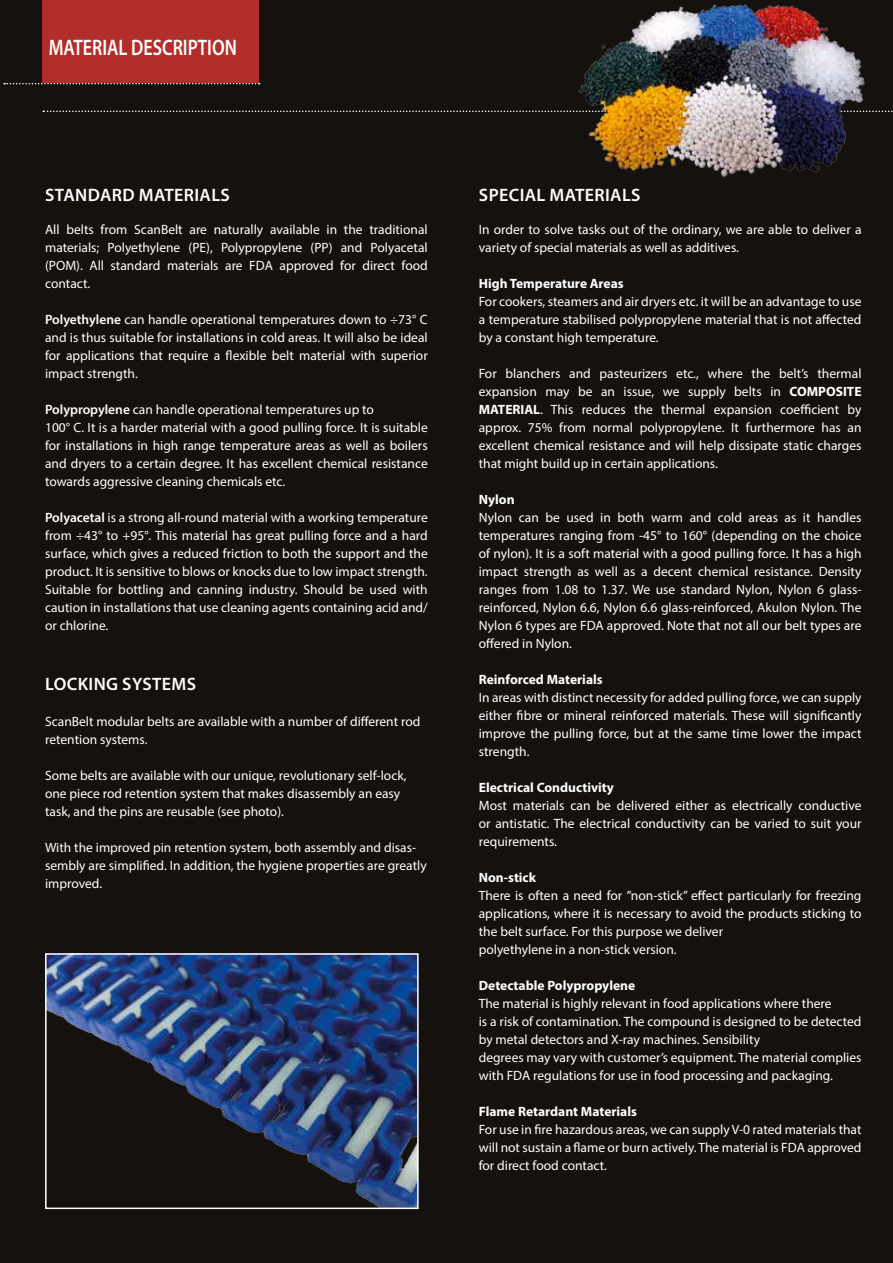
<style>
.page{position:relative;width:893px;height:1263px;background:#15110e}
.page>*{position:absolute;margin:0;border:0;box-sizing:border-box;transform-origin:0 0}
.t1{font:600 22.5px "Myriad Pro";color:#fff;scale:.8 1}
.t2{font:600 18px "Myriad Pro";letter-spacing:.02em;color:#fff}
.t3{font:13.5px/18px "Myriad Pro";color:#fff;text-align:justify}
.t4{font:700 13.5px "Myriad Pro";color:#fff}
.s1{font-weight:600}
.s2{font-weight:700}
</style>
<div class="page">
<div style="left:43px;top:0;width:216px;height:83px;background:#b12e2c"></div>
<svg style="left:4px;top:83px;width:256px;height:1px"></svg>
<svg style="left:43px;top:111px;width:850px;height:1px"></svg>
<img style="left:576px;top:4px;width:291px;height:173px">
<img style="left:48px;top:956px;width:368px;height:250px">
<div style="left:45px;top:953px;width:374px;height:256px;border:2px solid #fff"></div>
<h1 class="t1" style="left:49px;top:33px;width:237px">MATERIAL DESCRIPTION</h1>
<h2 class="t2" style="left:45px;top:184px;width:186px">STANDARD MATERIALS</h2>
<p class="t3" style="left:45px;top:220px;width:384px">All belts from ScanBelt are naturally available in the traditional materials; Polyethylene (PE), Polypropylene (PP) and Polyacetal (POM). All standard materials are FDA approved for direct food contact.</p>
<p class="t3" style="left:45px;top:310px;width:384px"><span class="s1">Polyethylene</span> can handle operational temperatures down to ÷73° C and is thus suitable for installations in cold areas. It will also be ideal for applications that require a flexible belt material with superior impact strength.</p>
<p class="t3" style="left:45px;top:400px;width:384px;text-align:left"><span class="s1">Polypropylene</span> can handle operational temperatures up to<br>100° C. It is a harder material with a good pulling force. It is suitable for installations in high range temperature areas as well as boilers and dryers to a certain degree. It has excellent chemical resistance towards aggressive cleaning chemicals etc.</p>
<p class="t3" style="left:45px;top:508px;width:384px"><span class="s1">Polyacetal</span> is a strong all-round material with a working temperature from ÷43° to +95°. This material has great pulling force and a hard surface, which gives a reduced friction to both the support and the product. It is sensitive to blows or knocks due to low impact strength.<br>Suitable for bottling and canning industry. Should be used with caution in installations that use cleaning agents containing acid and/ or chlorine.</p>
<h2 class="t2" style="left:45px;top:673px;width:152px">LOCKING SYSTEMS</h2>
<p class="t3" style="left:45px;top:713px;width:377px">ScanBelt modular belts are available with a number of different rod retention systems.</p>
<p class="t3" style="left:45px;top:767px;width:363px;text-align:left">Some belts are available with our unique, revolutionary self-lock, one piece rod retention system that makes disassembly an easy task, and the pins are reusable (see photo).</p>
<p class="t3" style="left:45px;top:839px;width:383px;text-align:left">With the improved pin retention system, both assembly and disas&shy;sembly are simplified. In addition, the hygiene properties are greatly improved.</p>
<h2 class="t2" style="left:479px;top:184px;width:163px">SPECIAL MATERIALS</h2>
<p class="t3" style="left:479px;top:220px;width:384px">In order to solve tasks out of the ordinary, we are able to deliver a variety of special materials as well as additives.</p>
<p class="t4" style="left:479px;top:275px;width:146px">High Temperature Areas</p>
<p class="t3" style="left:479px;top:292px;width:384px">For cookers, steamers and air dryers etc. it will be an advantage to use a temperature stabilised polypropylene material that is not affected by a constant high temperature.</p>
<p class="t3" style="left:479px;top:364px;width:384px">For blanchers and pasteurizers etc., where the belt’s thermal expansion may be an issue, we supply belts in <span class="s2">COMPOSITE MATERIAL</span>. This reduces the thermal expansion coefficient by approx. 75% from normal polypropylene. It furthermore has an excellent chemical resistance and will help dissipate static charges that might build up in certain applications.</p>
<p class="t4" style="left:479px;top:491px;width:37px">Nylon</p>
<p class="t3" style="left:479px;top:508px;width:384px">Nylon can be used in both warm and cold areas as it handles temperatures ranging from -45° to 160° (depending on the choice of nylon). It is a soft material with a good pulling force. It has a high impact strength as well as a decent chemical resistance. Density ranges from 1.08 to 1.37. We use standard Nylon, Nylon 6 glass&shy;reinforced, Nylon 6.6, Nylon 6.6 glass-reinforced, Akulon Nylon. The Nylon 6 types are FDA approved. Note that not all our belt types are offered in Nylon.</p>
<p class="t4" style="left:479px;top:671px;width:125px">Reinforced Materials</p>
<p class="t3" style="left:479px;top:688px;width:384px">In areas with distinct necessity for added pulling force, we can supply either fibre or mineral reinforced materials. These will significantly improve the pulling force, but at the same time lower the impact strength.</p>
<p class="t4" style="left:479px;top:779px;width:137px">Electrical Conductivity</p>
<p class="t3" style="left:479px;top:796px;width:384px">Most materials can be delivered either as electrically conductive or antistatic. The electrical conductivity can be varied to suit your requirements.</p>
<p class="t4" style="left:479px;top:869px;width:59px">Non-stick</p>
<p class="t3" style="left:479px;top:886px;width:384px;text-align:left">There is often a need for ”non-stick” effect particularly for freezing applications, where it is necessary to avoid the products sticking to the belt surface. For this purpose we deliver<br>polyethylene in a non-stick version.</p>
<p class="t4" style="left:479px;top:977px;width:158px">Detectable Polypropylene</p>
<p class="t3" style="left:479px;top:994px;width:384px;text-align:left">The material is highly relevant in food applications where there<br>is a risk of contamination. The compound is designed to be detected by metal detectors and X-ray machines. Sensibility<br>degrees may vary with customer’s equipment. The material complies with FDA regulations for use in food processing and packaging.</p>
<p class="t4" style="left:479px;top:1103px;width:160px">Flame Retardant Materials</p>
<p class="t3" style="left:479px;top:1120px;width:384px">For use in fire hazardous areas, we can supply V-0 rated materials that will not sustain a flame or burn actively. The material is FDA approved for direct food contact.</p>
</div>
